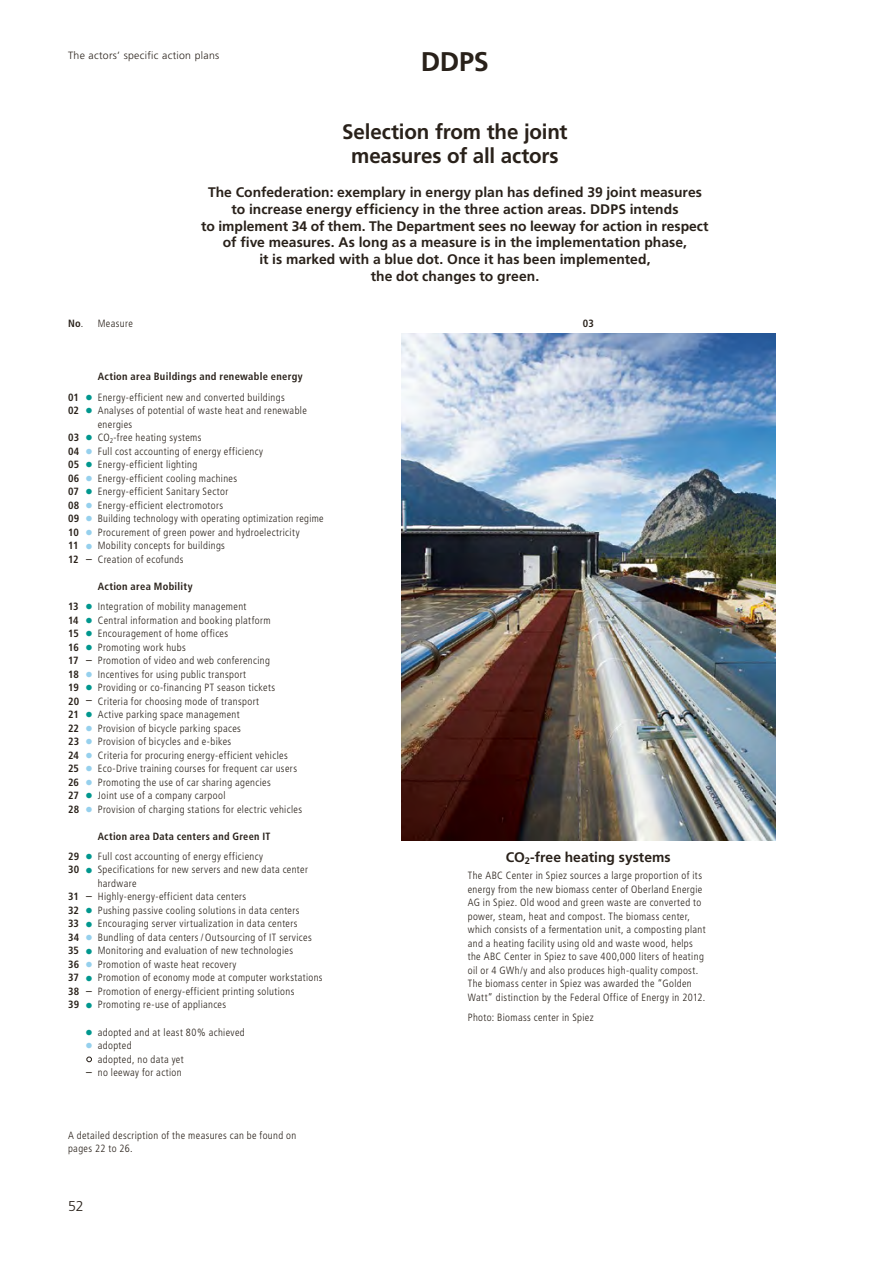
<style>
.page{position:relative;width:893px;height:1263px;background:#fff}
.page>*{position:absolute;margin:0;border:0;box-sizing:border-box;transform-origin:0 0}
.t1{font:700 27px "Frutiger LT";color:#29211a}
.t2{font:700 21px/24.5px "Frutiger LT";letter-spacing:-.01em;color:#29211a;text-align:center}
.t3{font:300 14.25px "Frutiger LT";color:#29211a}
.t4{font:700 13.8px/16.8px "Frutiger LT";color:#29211a;text-align:center}
.t5{font:300 condensed 10.5px/13.5px "Frutiger LT";letter-spacing:.035em;color:#29211a}
.t6{font:300 10.5px "Frutiger LT";letter-spacing:.03em;color:#29211a}
.t7{font:700 condensed 10.5px "Frutiger LT";color:#29211a}
.s1{font-weight:700}
.s2{font-size:15.75px;color:#00978e}
.s3{font-size:15.75px;color:#96d0ed}
.s4{font-size:15.75px}
.s5{font-size:13.5px;color:#fff}
</style>
<div class="page">
<img style="left:401px;top:334px;width:374px;height:507px">
<svg style="left:86px;top:1057px;width:6px;height:5px"></svg>
<p class="t6" style="left:68px;top:49px;width:153px">The actors’ specific action plans</p>
<h1 class="t1" style="left:421px;top:46px;width:70px">DDPS</h1>
<p class="t5" style="left:68px;top:317px;width:66px"><span class="s1">No</span>. Measure</p>
<h2 class="t2" style="left:342px;top:119px;width:227px">Selection from the joint measures of all actors</h2>
<p class="t4" style="left:201px;top:184px;width:509px">The Confederation: exemplary in energy plan has defined 39 joint measures to increase energy efficiency in the three action areas. DDPS intends<br>to implement 34 of them. The Department sees no leeway for action in respect of five measures. As long as a measure is in the implementation phase,<br>it is marked with a blue dot. Once it has been implemented,<br>the dot changes to green.</p>
<p class="t7" style="left:583px;top:317px;width:13px">03</p>
<p class="t5" style="left:68px;top:367px;width:236px;line-height:20.2px;text-indent:30px"><span class="s1">Action area Buildings and renewable energy<br>01</span> <span class="s2">•</span> Energy-efficient new and converted buildings</p>
<p class="t5" style="left:68px;top:404px;width:240px"><span class="s1">02</span> <span class="s2">•</span> Analyses of potential of waste heat and renewable</p>
<p class="t5" style="left:98px;top:417px;width:36px">energies</p>
<p class="t5" style="left:68px;top:431px;width:135px"><span class="s1">03</span> <span class="s2">•</span> CO<sub>2</sub>-free heating systems</p>
<p class="t5" style="left:68px;top:444px;width:197px"><span class="s1">04</span> <span class="s3">•</span> Full cost accounting of energy efficiency</p>
<p class="t5" style="left:68px;top:458px;width:131px"><span class="s1">05</span> <span class="s2">•</span> Energy-efficient lighting</p>
<p class="t5" style="left:68px;top:471px;width:171px"><span class="s1">06</span> <span class="s3">•</span> Energy-efficient cooling machines</p>
<p class="t5" style="left:68px;top:485px;width:162px"><span class="s1">07</span> <span class="s2">•</span> Energy-efficient Sanitary Sector</p>
<p class="t5" style="left:68px;top:498px;width:157px"><span class="s1">08</span> <span class="s3">•</span> Energy-efficient electromotors</p>
<p class="t5" style="left:68px;top:512px;width:257px"><span class="s1">09</span> <span class="s3">•</span> Building technology with operating optimization regime</p>
<p class="t5" style="left:68px;top:525px;width:233px"><span class="s1">10</span> <span class="s3">•</span> Procurement of green power and hydroelectricity</p>
<p class="t5" style="left:68px;top:539px;width:158px"><span class="s1">11</span> <span class="s3">•</span> Mobility concepts for buildings</p>
<p class="t5" style="left:68px;top:552px;width:117px"><span class="s1">12</span> <span class="s4">–</span> Creation of ecofunds</p>
<p class="t5" style="left:68px;top:576px;width:180px;line-height:20.2px;text-indent:30px"><span class="s1">Action area Mobility<br>13</span> <span class="s2">•</span> Integration of mobility management</p>
<p class="t5" style="left:68px;top:613px;width:236px"><span class="s1">14</span> <span class="s2">•</span> Central information and booking platform<br><span class="s1">15</span> <span class="s2">•</span> Encouragement of home offices<br><span class="s1">16</span> <span class="s2">•</span> Promoting work hubs<br><span class="s1">17</span> <span class="s4">–</span> Promotion of video and web conferencing<br><span class="s1">18</span> <span class="s3">•</span> Incentives for using public transport<br><span class="s1">19</span> <span class="s2">•</span> Providing or co-financing PT season tickets<br><span class="s1">20</span> <span class="s4">–</span> Criteria for choosing mode of transport<br><span class="s1">21</span> <span class="s2">•</span> Active parking space management<br><span class="s1">22</span> <span class="s3">•</span> Provision of bicycle parking spaces<br><span class="s1">23</span> <span class="s3">•</span> Provision of bicycles and e-bikes<br><span class="s1">24</span> <span class="s3">•</span> Criteria for procuring energy-efficient vehicles<br><span class="s1">25</span> <span class="s3">•</span> Eco-Drive training courses for frequent car users <span class="s1">26</span> <span class="s3">•</span> Promoting the use of car sharing agencies<br><span class="s1">27</span> <span class="s2">•</span> Joint use of a company carpool<br><span class="s1">28</span> <span class="s3">•</span> Provision of charging stations for electric vehicles</p>
<p class="t5" style="left:68px;top:826px;width:204px;line-height:20.2px;text-indent:30px"><span class="s1">Action area Data centers and Green IT<br>29</span> <span class="s2">•</span> Full cost accounting of energy efficiency</p>
<p class="t5" style="left:68px;top:863px;width:241px"><span class="s1">30</span> <span class="s2">•</span> Specifications for new servers and new data center</p>
<p class="t5" style="left:98px;top:876px;width:40px">hardware</p>
<p class="t5" style="left:68px;top:890px;width:180px"><span class="s1">31</span> <span class="s4">–</span> Highly-energy-efficient data centers</p>
<p class="t5" style="left:68px;top:903px;width:233px"><span class="s1">32</span> <span class="s2">•</span> Pushing passive cooling solutions in data centers</p>
<p class="t5" style="left:68px;top:917px;width:231px"><span class="s1">33</span> <span class="s2">•</span> Encouraging server virtualization in data centers</p>
<p class="t5" style="left:68px;top:930px;width:245px"><span class="s1">34</span> <span class="s3">•</span> Bundling of data centers / Outsourcing of IT services</p>
<p class="t5" style="left:68px;top:944px;width:227px"><span class="s1">35</span> <span class="s2">•</span> Monitoring and evaluation of new technologies</p>
<p class="t5" style="left:68px;top:957px;width:170px"><span class="s1">36</span> <span class="s3">•</span> Promotion of waste heat recovery</p>
<p class="t5" style="left:68px;top:971px;width:256px"><span class="s1">37</span> <span class="s2">•</span> Promotion of economy mode at computer workstations</p>
<p class="t5" style="left:68px;top:984px;width:228px"><span class="s1">38</span> <span class="s4">–</span> Promotion of energy-efficient printing solutions</p>
<p class="t5" style="left:68px;top:998px;width:160px"><span class="s1">39</span> <span class="s2">•</span> Promoting re-use of appliances</p>
<p class="t5" style="left:85px;top:1025px;width:161px"><span class="s2">•</span> adopted and at least 80% achieved</p>
<p class="t5" style="left:85px;top:1039px;width:48px"><span class="s3">•</span> adopted</p>
<p class="t5" style="left:86px;top:1052px;width:99px"><span class="s5">•</span> adopted, no data yet</p>
<p class="t5" style="left:86px;top:1066px;width:97px"><span class="s4">–</span> no leeway for action</p>
<p class="t5" style="left:68px;top:1129px;width:230px">A detailed description of the measures can be found on pages 22 to 26.</p>
<h3 class="t3" style="left:68px;top:1198px;width:17px">52</h3>
<h3 class="t4" style="left:506px;top:848px;width:167px">CO<sub>2</sub>-free heating systems</h3>
<p class="t5" style="left:468px;top:869px;width:239px">The ABC Center in Spiez sources a large proportion of its energy from the new biomass center of Oberland Energie AG in Spiez. Old wood and green waste are converted to power, steam, heat and compost. The biomass center, which consists of a fermentation unit, a composting plant and a heating facility using old and waste wood, helps the ABC Center in Spiez to save 400,000 liters of heating oil or 4 GWh/y and also produces high-quality compost.<br>The biomass center in Spiez was awarded the “Golden Watt” distinction by the Federal Office of Energy in 2012.</p>
<p class="t5" style="left:468px;top:1011px;width:127px">Photo: Biomass center in Spiez</p>
</div>
